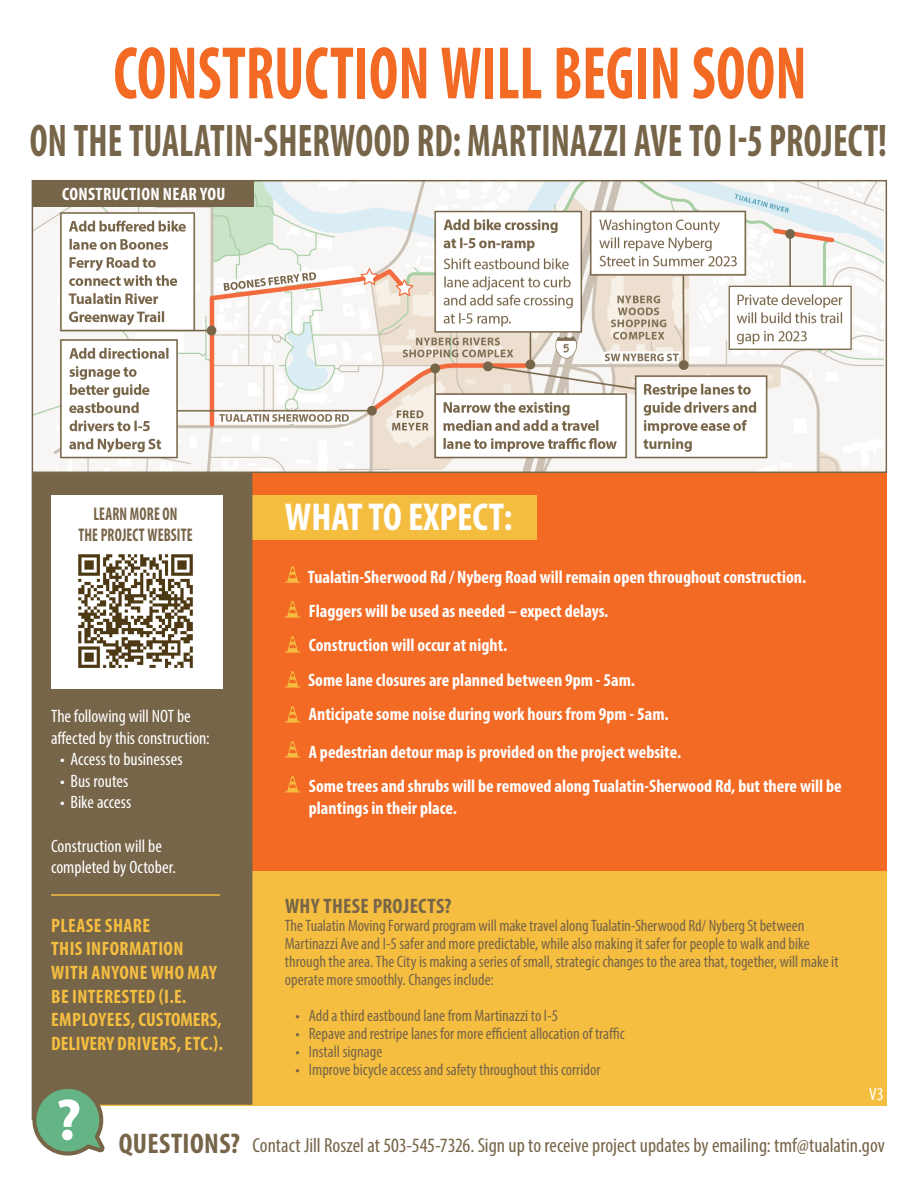
<style>
.page{position:relative;width:918px;height:1188px;background:#fff}
.page>*{position:absolute;margin:0;border:0;box-sizing:border-box;transform-origin:0 0}
.Project_title{font:700 condensed 75.15px "Myriad Pro";color:#f36a24;scale:.81 1}
.Project_title-2{font:700 condensed 46.05px "Myriad Pro";letter-spacing:.005em;color:#776549;scale:.81 1}
.t1{font:700 condensed 39px "Myriad Pro";color:#fff}
.Body_text{font:700 condensed 28.5px "Myriad Pro";letter-spacing:.015em;color:#776549}
.Body_text-2{font:700 condensed 21px "Myriad Pro";letter-spacing:.015em;color:#776549}
.Body_text-3{font:condensed 20.4px "Myriad Pro";color:#776549}
.t2{font:700 condensed 19.5px/23.7px "Myriad Pro";letter-spacing:.02em;color:#f5be40}
.Project_title-3{font:700 condensed 18.45px/21px "Myriad Pro";letter-spacing:.01em;color:#776549;text-align:center;scale:.81 1}
.t3{font:700 condensed 18px/21.6px "Myriad Pro";color:#fff}
.Body_text-4{font:condensed 18px/21.6px "Myriad Pro";color:#fff}
.t4{font:700 condensed 18px "Myriad Pro";letter-spacing:.02em;color:#fff}
.Body_text-5{font:condensed 16.5px/18px "Myriad Pro";color:#776549}
</style>
<div class="page">
<div style="left:32px;top:871px;width:855px;height:234px;background:#f5be40"></div>
<img style="left:35px;top:183px;width:848px;height:287px">
<div style="left:32px;top:180px;width:855px;height:293px;border:2px solid #776549"></div>
<div style="left:252px;top:473px;width:635px;height:398px;background:#f36a24"></div>
<div style="left:252px;top:495px;width:285px;height:44px;background:#f4bd40"></div>
<div style="left:32px;top:473px;width:220px;height:633px;background:#776549"></div>
<div style="left:51px;top:495px;width:172px;height:194px;background:#fff"></div>
<img style="left:78px;top:554px;width:115px;height:114px">
<hr style="left:51px;top:894px;width:169px;height:2px;background:#f4bd40">
<svg style="left:285px;top:601px;width:15px;height:17px"></svg>
<svg style="left:285px;top:636px;width:15px;height:17px"></svg>
<svg style="left:285px;top:671px;width:15px;height:17px"></svg>
<svg style="left:285px;top:706px;width:15px;height:17px"></svg>
<svg style="left:285px;top:741px;width:15px;height:17px"></svg>
<svg style="left:285px;top:566px;width:15px;height:17px"></svg>
<svg style="left:31px;top:1083px;width:77px;height:73px"></svg>
<div style="left:34px;top:180px;width:220px;height:27px;background:#776549"></div>
<svg style="left:285px;top:776px;width:15px;height:16px"></svg>
<p class="Project_title" style="left:114px;top:26px;width:857px">CONSTRUCTION WILL BEGIN SOON</p>
<p class="Project_title-2" style="left:30px;top:112px;width:1060px">ON THE TUALATIN-SHERWOOD RD: MARTINAZZI AVE TO I-5 PROJECT!</p>
<p class="t4" style="left:62px;top:183px;width:165px">CONSTRUCTION NEAR YOU</p>
<p class="Project_title-3" style="left:78px;top:503px;width:142px">LEARN MORE ON<br>THE PROJECT WEBSITE</p>
<p class="Body_text-4" style="left:51px;top:705px;width:160px">The following will NOT be affected by this construction:</p>
<p class="Body_text-4" style="left:60px;top:748px;width:124px">• Access to businesses</p>
<p class="Body_text-4" style="left:60px;top:770px;width:70px">• Bus routes</p>
<p class="Body_text-4" style="left:60px;top:791px;width:73px">• Bike access</p>
<p class="Body_text-4" style="left:51px;top:835px;width:127px">Construction will be completed by October.</p>
<p class="t2" style="left:51px;top:913px;width:173px">PLEASE SHARE<br>THIS INFORMATION<br>WITH ANYONE WHO MAY<br>BE INTERESTED (I.E.<br>EMPLOYEES, CUSTOMERS,<br>DELIVERY DRIVERS, ETC.).</p>
<p class="Body_text" style="left:119px;top:1125px;width:123px">QUESTIONS?</p>
<p class="t1" style="left:285px;top:493px;width:229px">WHAT TO EXPECT:</p>
<p class="t3" style="left:308px;top:566px;width:500px">Tualatin-Sherwood Rd / Nyberg Road will remain open throughout construction.</p>
<p class="t3" style="left:309px;top:600px;width:301px">Flaggers will be used as needed – expect delays.</p>
<p class="t3" style="left:309px;top:634px;width:200px">Construction will occur at night.</p>
<p class="t3" style="left:308px;top:669px;width:329px">Some lane closures are planned between 9pm - 5am.</p>
<p class="t3" style="left:309px;top:703px;width:361px">Anticipate some noise during work hours from 9pm - 5am.</p>
<p class="t3" style="left:309px;top:740px;width:374px">A pedestrian detour map is provided on the project website.</p>
<p class="t3" style="left:309px;top:775px;width:534px">Some trees and shrubs will be removed along Tualatin-Sherwood Rd, but there will be plantings in their place.</p>
<p class="Body_text-2" style="left:285px;top:893px;width:168px">WHY THESE PROJECTS?</p>
<p class="Body_text-5" style="left:285px;top:916px;width:555px">The Tualatin Moving Forward program will make travel along Tualatin-Sherwood Rd/ Nyberg St between Martinazzi Ave and I-5 safer and more predictable, while also making it safer for people to walk and bike through the area. The City is making a series of small, strategic changes to the area that, together, will make it operate more smoothly. Changes include:</p>
<p class="Body_text-5" style="left:295px;top:1006px;width:264px">• Add a third eastbound lane from Martinazzi to I-5</p>
<p class="Body_text-5" style="left:295px;top:1024px;width:331px">• Repave and restripe lanes for more efficient allocation of traffic</p>
<p class="Body_text-5" style="left:295px;top:1042px;width:88px">• Install signage</p>
<p class="Body_text-5" style="left:295px;top:1060px;width:307px">• Improve bicycle access and safety throughout this corridor</p>
<p class="Body_text-4" style="left:869px;top:1083px;width:16px">V3</p>
<p class="Body_text-3" style="left:252px;top:1133px;width:634px">Contact Jill Roszel at 503-545-7326. Sign up to receive project updates by emailing: tmf@tualatin.gov</p>
</div>
